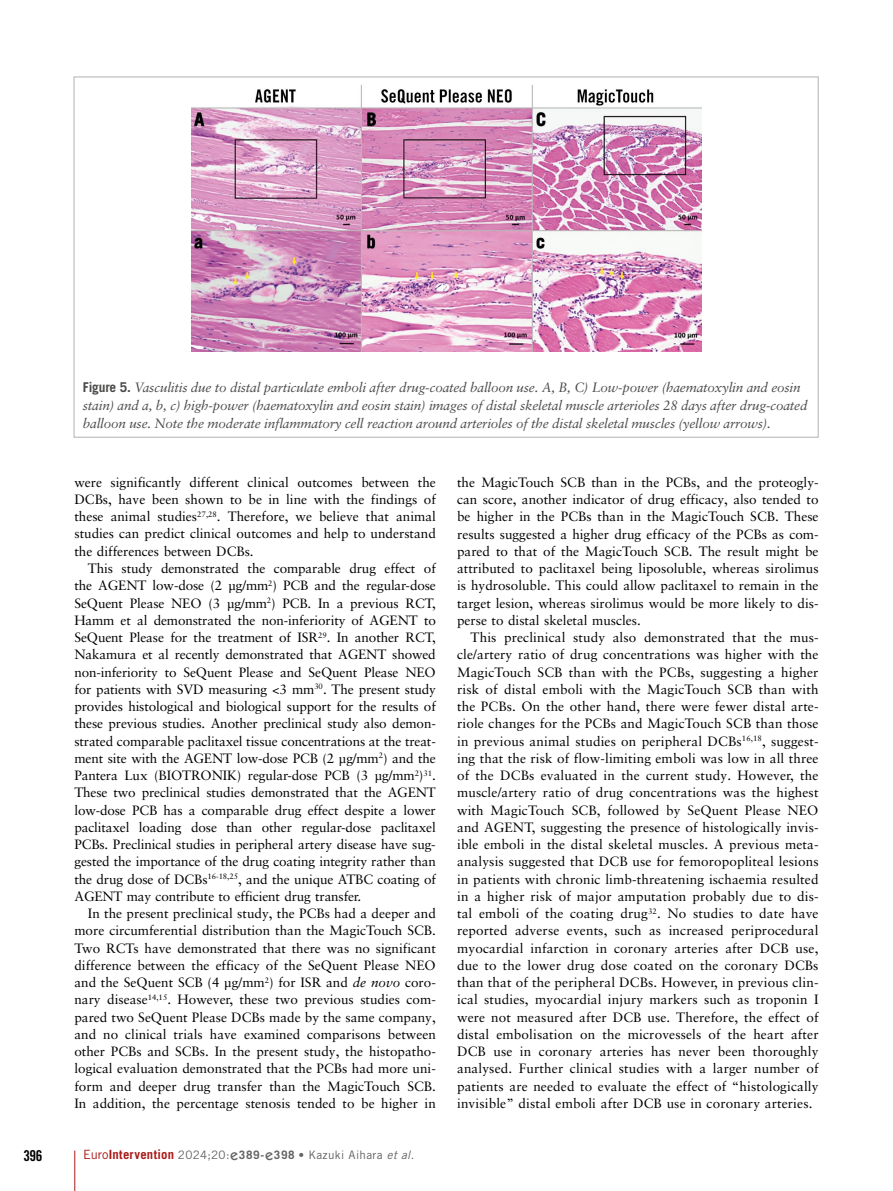
<style>
.page{position:relative;width:893px;height:1191px;background:#fff}
.page>*{position:absolute;margin:0;border:0;box-sizing:border-box;transform-origin:0 0}
.t1{font:15px "Trade Gothic LT Std Bd Cn 20";color:#000}
.t2{font:13.5px/17.2px "Sabon LTW1 G";color:#000;text-align:justify}
.t3{font:italic 13.5px/18px "Sabon LTW1 G";letter-spacing:-.015em;color:#4a4a49}
.t4{font:11.7px "Trade Gothic LT Std";letter-spacing:.03em;color:#646363}
.s1{font-family:"Trade Gothic LT Std";font-weight:700;font-style:normal}
.s2{font-style:italic}
.s3{font-size:12.75px;color:#a91b18}
.s4{font-weight:700;font-size:12.75px;color:#a91b18}
.s5{font-family:"ITC Kabel Std";font-weight:500;font-size:15px}
.s6{font-weight:700}
.s7{font-family:"Sabon LTW1 G"}
</style>
<div class="page">
<hr style="left:74px;top:1150px;width:1px;height:41px;background:#a91b18">
<img style="left:191px;top:86px;width:510px;height:265px">
<p class="t3" style="left:83px;top:378px;width:726px"><span class="s1">Figure 5.</span> Vasculitis due to distal particulate emboli after drug-coated balloon use. A, B, C) Low-power (haematoxylin and eosin stain) and a, b, c) high-power (haematoxylin and eosin stain) images of distal skeletal muscle arterioles 28 days after drug-coated balloon use. Note the moderate inflammatory cell reaction around arterioles of the distal skeletal muscles (yellow arrows).</p>
<p class="t2" style="left:74px;top:473px;width:363px">were significantly different clinical outcomes between the DCBs, have been shown to be in line with the findings of these animal studies<sup>27,28</sup>. Therefore, we believe that animal studies can predict clinical outcomes and help to understand the differences between DCBs.</p>
<p class="t2" style="left:74px;top:559px;width:363px;text-indent:14px">This study demonstrated the comparable drug effect of the AGENT low-dose (2 μg/mm<sup>2</sup>) PCB and the regular-dose SeQuent Please NEO (3 μg/mm<sup>2</sup>) PCB. In a previous RCT, Hamm et al demonstrated the non-inferiority of AGENT to SeQuent Please for the treatment of ISR<sup>29</sup>. In another RCT, Nakamura et al recently demonstrated that AGENT showed non-inferiority to SeQuent Please and SeQuent Please NEO for patients with SVD measuring &lt;3 mm<sup>30</sup>. The present study provides histological and biological support for the results of these previous studies. Another preclinical study also demon&shy;strated comparable paclitaxel tissue concentrations at the treat&shy;ment site with the AGENT low-dose PCB (2 μg/mm<sup>2</sup>) and the Pantera Lux (BIOTRONIK) regular-dose PCB (3 μg/mm<sup>2</sup>)<sup>31</sup>.<br>These two preclinical studies demonstrated that the AGENT low-dose PCB has a comparable drug effect despite a lower paclitaxel loading dose than other regular-dose paclitaxel PCBs. Preclinical studies in peripheral artery disease have sug&shy;gested the importance of the drug coating integrity rather than the drug dose of DCBs<sup>16-18,25</sup>, and the unique ATBC coating of AGENT may contribute to efficient drug transfer.</p>
<p class="t2" style="left:74px;top:904px;width:363px;text-indent:14px">In the present preclinical study, the PCBs had a deeper and more circumferential distribution than the MagicTouch SCB.<br>Two RCTs have demonstrated that there was no significant difference between the efficacy of the SeQuent Please NEO and the SeQuent SCB (4 μg/mm<sup>2</sup>) for ISR and <span class="s2">de novo</span> coro&shy;nary disease<sup>14,15</sup>. However, these two previous studies com&shy;pared two SeQuent Please DCBs made by the same company, and no clinical trials have examined comparisons between other PCBs and SCBs. In the present study, the histopatho&shy;logical evaluation demonstrated that the PCBs had more uni&shy;form and deeper drug transfer than the MagicTouch SCB.<br>In addition, the percentage stenosis tended to be higher in</p>
<p class="t1" style="left:23px;top:1147px;width:21px">396</p>
<p class="t4" style="left:83px;top:1147px;width:333px"><span class="s3">Euro</span><span class="s4">Intervention</span> 2024;20:<span class="s5">e</span><span class="s6">389-</span><span class="s5">e</span><span class="s6">398</span> <span class="s7">•</span> Kazuki Aihara <span class="s2">et al</span>.</p>
<p class="t2" style="left:457px;top:473px;width:363px">the MagicTouch SCB than in the PCBs, and the proteogly&shy;can score, another indicator of drug efficacy, also tended to be higher in the PCBs than in the MagicTouch SCB. These results suggested a higher drug efficacy of the PCBs as com&shy;pared to that of the MagicTouch SCB. The result might be attributed to paclitaxel being liposoluble, whereas sirolimus is hydrosoluble. This could allow paclitaxel to remain in the target lesion, whereas sirolimus would be more likely to dis&shy;perse to distal skeletal muscles.</p>
<p class="t2" style="left:457px;top:628px;width:363px;text-indent:14px">This preclinical study also demonstrated that the mus&shy;cle/artery ratio of drug concentrations was higher with the MagicTouch SCB than with the PCBs, suggesting a higher risk of distal emboli with the MagicTouch SCB than with the PCBs. On the other hand, there were fewer distal arte&shy;riole changes for the PCBs and MagicTouch SCB than those in previous animal studies on peripheral DCBs<sup>16,18</sup>, suggest&shy;ing that the risk of flow-limiting emboli was low in all three of the DCBs evaluated in the current study. However, the muscle/artery ratio of drug concentrations was the highest with MagicTouch SCB, followed by SeQuent Please NEO and AGENT, suggesting the presence of histologically invis&shy;ible emboli in the distal skeletal muscles. A previous meta&shy;analysis suggested that DCB use for femoropopliteal lesions in patients with chronic limb-threatening ischaemia resulted in a higher risk of major amputation probably due to dis&shy;tal emboli of the coating drug<sup>32</sup>. No studies to date have reported adverse events, such as increased periprocedural myocardial infarction in coronary arteries after DCB use, due to the lower drug dose coated on the coronary DCBs than that of the peripheral DCBs. However, in previous clin&shy;ical studies, myocardial injury markers such as troponin I were not measured after DCB use. Therefore, the effect of distal embolisation on the microvessels of the heart after DCB use in coronary arteries has never been thoroughly analysed. Further clinical studies with a larger number of patients are needed to evaluate the effect of “histologically invisible” distal emboli after DCB use in coronary arteries.</p>
</div>
